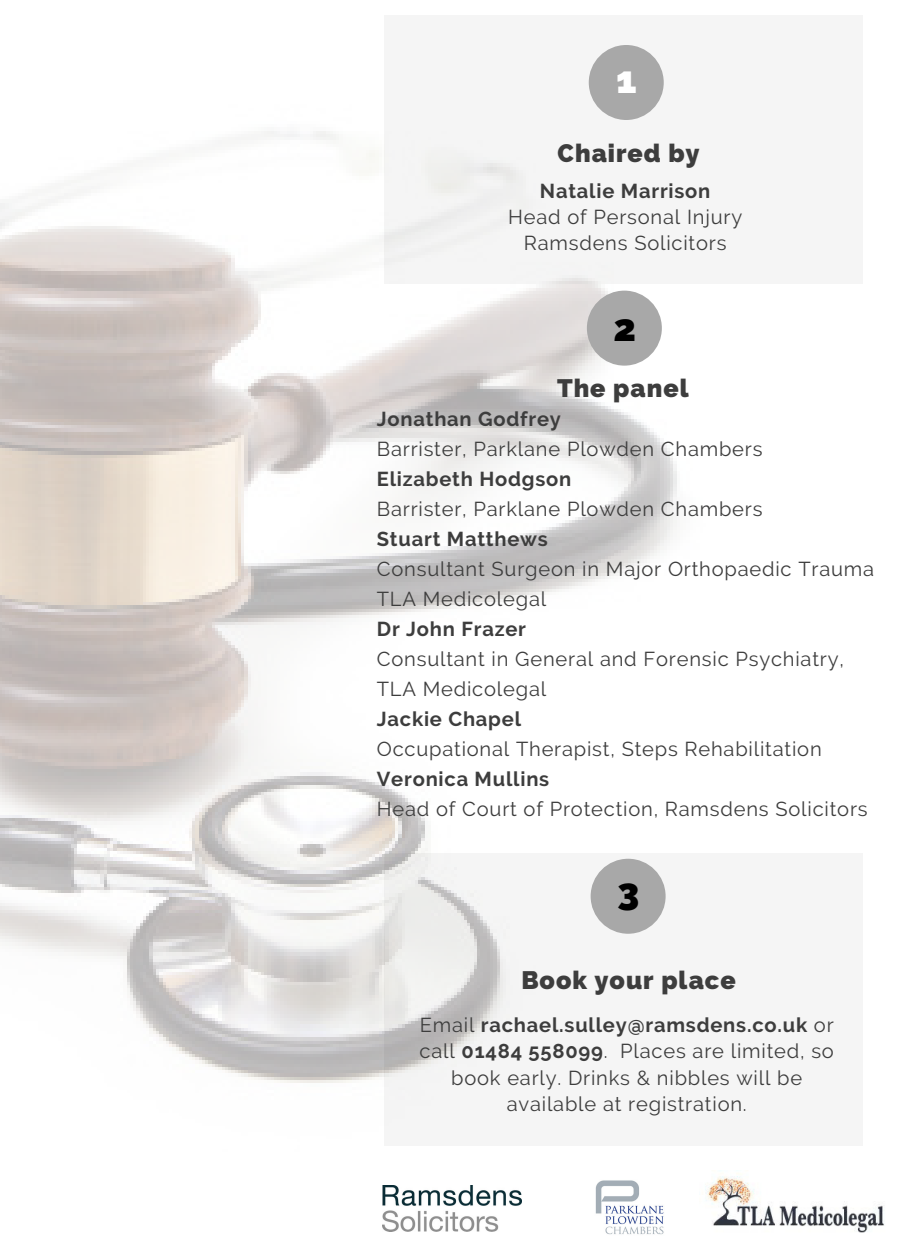
<style>
.page{position:relative;width:900px;height:1260px;background:#fff}
.page>*{position:absolute;margin:0;border:0;box-sizing:border-box;transform-origin:0 0}
.t1{font:800 37.75px "Raleway";color:#000}
.t2{font:800 37.75px "Raleway";color:#fff}
.t3{font:800 25.25px "Raleway";letter-spacing:.04em;color:#3d3d3d}
.t4{font:20px/26.2px "Raleway";letter-spacing:.04em;color:#3d3d3d;text-align:center}
.t5{font:700 20px "Raleway";letter-spacing:.04em;color:#3d3d3d}
.s1{font-weight:700}
</style>
<div class="page">
<img style="left:0;top:131px;width:677px;height:952px">
<div style="left:384px;top:15px;width:478px;height:268px;background:#f5f5f5"></div>
<div style="left:589px;top:45px;width:75px;height:75px;background:#a8a8a8;border-radius:50%"></div>
<svg style="left:384px;top:853px;width:293px;height:273px;fill:#f5f5f5"></svg>
<div style="left:591px;top:859px;width:75px;height:75px;background:#a8a8a8;border-radius:50%"></div>
<div style="left:587px;top:291px;width:75px;height:75px;background:#a8a8a8;border-radius:50%"></div>
<img style="left:595px;top:1180px;width:69px;height:55px">
<img style="left:382px;top:1185px;width:139px;height:47px">
<img style="left:705px;top:1176px;width:179px;height:57px">
<h1 class="t2" style="left:616px;top:58px;width:22px">1</h1>
<p class="t3" style="left:558px;top:139px;width:143px">Chaired by</p>
<p class="t5" style="left:540px;top:179px;width:172px">Natalie Marrison</p>
<p class="t4" style="left:508px;top:204px;width:236px">Head of Personal Injury<br>Ramsdens Solicitors</p>
<h1 class="t1" style="left:613px;top:305px;width:24px">2</h1>
<p class="t3" style="left:557px;top:373px;width:133px">The panel</p>
<p class="t5" style="left:377px;top:407px;width:186px">Jonathan Godfrey</p>
<p class="t4" style="left:377px;top:436px;width:387px">Barrister, Parklane Plowden Chambers</p>
<p class="t5" style="left:377px;top:467px;width:196px">Elizabeth Hodgson</p>
<p class="t4" style="left:377px;top:496px;width:387px">Barrister, Parklane Plowden Chambers</p>
<p class="t5" style="left:377px;top:527px;width:172px">Stuart Matthews</p>
<p class="t4" style="left:377px;top:554px;width:499px;line-height:30px;text-align:left">Consultant Surgeon in Major Orthopaedic Trauma<br>TLA Medicolegal</p>
<p class="t5" style="left:377px;top:617px;width:151px">Dr John Frazer</p>
<p class="t4" style="left:377px;top:644px;width:469px;line-height:30px;text-align:left">Consultant in General and Forensic Psychiatry,<br>TLA Medicolegal</p>
<p class="t5" style="left:377px;top:707px;width:146px">Jackie Chapel</p>
<p class="t4" style="left:377px;top:736px;width:446px">Occupational Therapist, Steps Rehabilitation</p>
<p class="t5" style="left:377px;top:767px;width:174px">Veronica Mullins</p>
<p class="t4" style="left:377px;top:796px;width:492px">Head of Court of Protection, Ramsdens Solicitors</p>
<h1 class="t1" style="left:618px;top:869px;width:23px">3</h1>
<p class="t3" style="left:521px;top:965px;width:216px">Book your place</p>
<p class="t4" style="left:420px;top:1012px;width:416px">Email <span class="s1">rachael.sulley@ramsdens.co.uk</span> or call <span class="s1">01484 558099</span>. Places are limited, so book early. Drinks &amp; nibbles will be available at registration.</p>
</div>
